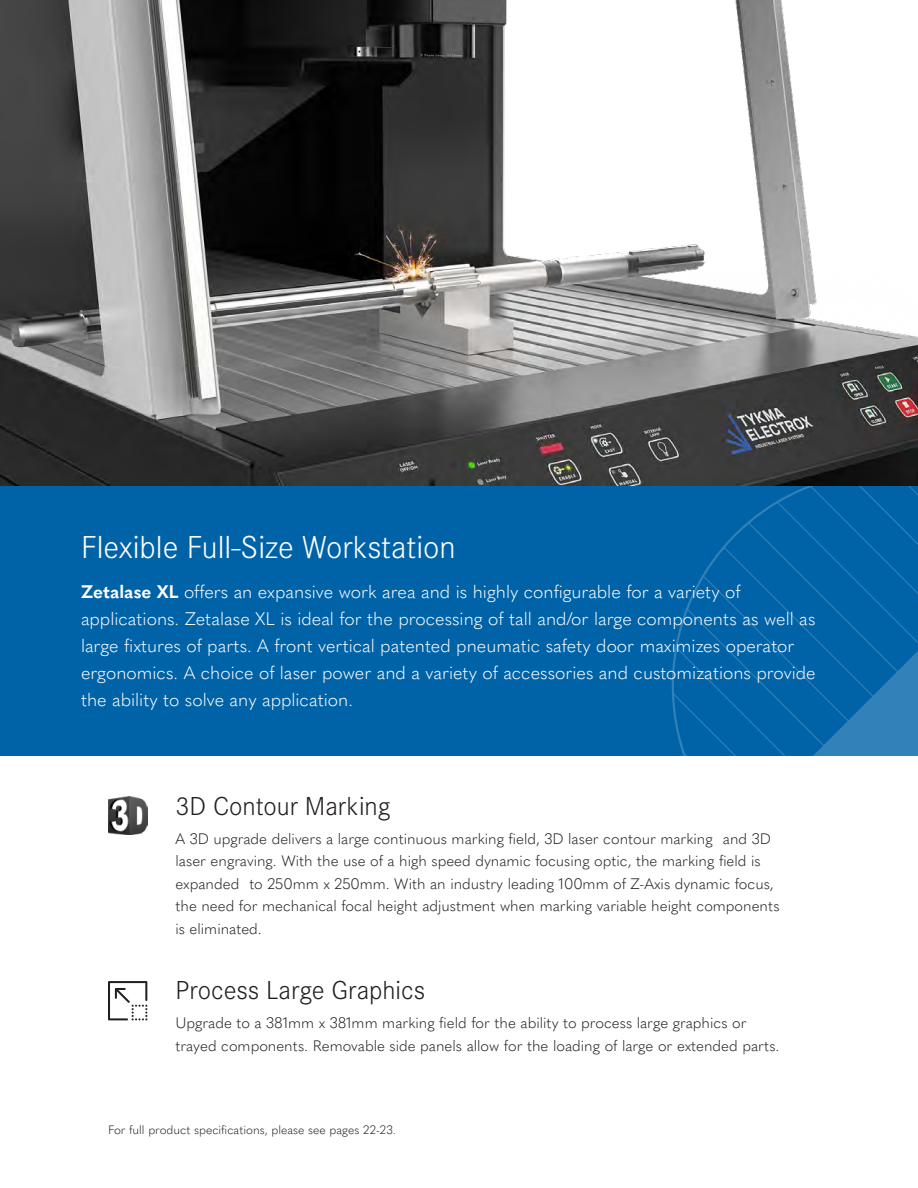
<style>
.page{position:relative;width:918px;height:1188px;background:#fff}
.page>*{position:absolute;margin:0;border:0;box-sizing:border-box;transform-origin:0 0}
.Heading_2{font:300 33px "Corporate S Pro";color:#fff}
.Heading_3_-_18pt{font:300 27px "Corporate S Pro";color:#231f20}
.Quasimoda_12pt{font:300 18px/27px "Quasimoda";color:#fff}
.Quasimoda_10pt{font:300 15px/22.5px "Quasimoda";color:#231f20}
.Quasimoda_8pt{font:300 12px "Quasimoda";color:#231f20}
.s1{font-weight:700}
</style>
<div class="page">
<div style="left:0;top:486px;width:671px;height:270px;background:#0163a7"></div>
<svg style="left:671px;top:486px;width:247px;height:270px;background:#0666a8"></svg>
<img style="left:0;top:0;width:918px;height:486px">
<svg style="left:108px;top:981px;width:39px;height:39px"></svg>
<img style="left:108px;top:796px;width:39px;height:38px">
<p class="Heading_2" style="left:81px;top:524px;width:376px">Flexible Full-Size Workstation</p>
<p class="Quasimoda_12pt" style="left:81px;top:577px;width:736px"><span class="s1">Zetalase XL</span> offers an expansive work area and is highly configurable for a variety of applications. Zetalase XL is ideal for the processing of tall and/or large components as well as large fixtures of parts. A front vertical patented pneumatic safety door maximizes operator ergonomics. A choice of laser power and a variety of accessories and customizations provide the ability to solve any application.</p>
<p class="Heading_3_-_18pt" style="left:176px;top:787px;width:216px">3D Contour Marking</p>
<p class="Quasimoda_10pt" style="left:175px;top:826px;width:606px">A 3D upgrade delivers a large continuous marking field, 3D laser contour marking and 3D laser engraving. With the use of a high speed dynamic focusing optic, the marking field is expanded to 250mm x 250mm. With an industry leading 100mm of Z-Axis dynamic focus, the need for mechanical focal height adjustment when marking variable height components is eliminated.</p>
<p class="Heading_3_-_18pt" style="left:176px;top:971px;width:251px">Process Large Graphics</p>
<p class="Quasimoda_10pt" style="left:176px;top:1011px;width:606px">Upgrade to a 381mm x 381mm marking field for the ability to process large graphics or trayed components. Removable side panels allow for the loading of large or extended parts.</p>
<p class="Quasimoda_8pt" style="left:108px;top:1121px;width:289px">For full product specifications, please see pages 22-23.</p>
</div>
